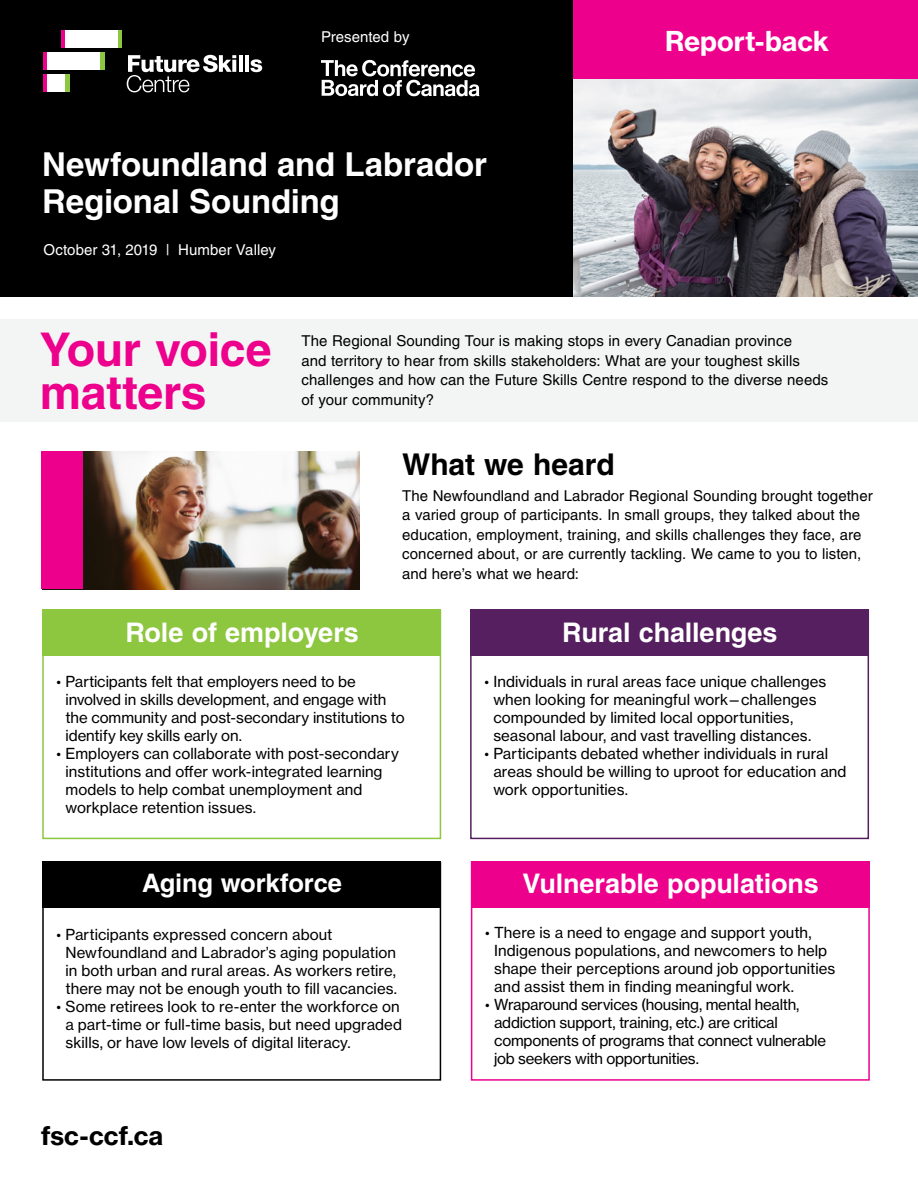
<style>
.page{position:relative;width:918px;height:1188px;background:#fff}
.page>*{position:absolute;margin:0;border:0;box-sizing:border-box;transform-origin:0 0}
.t1{font:700 46.5px/43.5px "Helvetica LT Std";letter-spacing:-.01em;color:#ec008c}
.t2{font:700 33px/37.5px "Helvetica LT Std";letter-spacing:-.005em;color:#fff}
.t3{font:700 30px "Helvetica LT Std";letter-spacing:-.005em;color:#000}
.t4{font:700 27px "Helvetica LT Std";letter-spacing:-.005em;color:#fff}
.t5{font:27px "N Haas Grotesk TX Pro 75 Bd";color:#fff}
.t6{font:700 25.5px "Helvetica LT Std";letter-spacing:-.005em;color:#fff}
.t7{font:25.5px "N Haas Grotesk TX Pro 75 Bd";letter-spacing:-.005em;color:#000}
.t8{font:15px/18px "N Haas Grotesk TX Pro 55 Rg";color:#000}
.t9{font:15px/19.5px "Helvetica LT Std";letter-spacing:.005em;color:#000}
.t10{font:15px "Helvetica LT Std";color:#fff}
.s1{font-size:13.5px}
</style>
<div class="page">
<div style="left:0;top:0;width:918px;height:297px;background:#000"></div>
<svg style="left:321px;top:60px;width:158px;height:36px"></svg>
<hr style="left:61px;top:31px;width:4px;height:17px;background:#ec008c">
<hr style="left:118px;top:31px;width:4px;height:17px;background:#8dc63f">
<div style="left:65px;top:31px;width:53px;height:17px;background:#fff"></div>
<div style="left:43px;top:53px;width:5px;height:17px;background:#ec008c"></div>
<hr style="left:100px;top:53px;width:4px;height:17px;background:#8dc63f">
<div style="left:48px;top:53px;width:52px;height:17px;background:#fff"></div>
<div style="left:43px;top:75px;width:5px;height:17px;background:#ec008c"></div>
<hr style="left:65px;top:75px;width:4px;height:17px;background:#8dc63f">
<div style="left:48px;top:75px;width:17px;height:17px;background:#fff"></div>
<hr style="left:239px;top:55px;width:4px;height:17px;background:#fff">
<hr style="left:245px;top:55px;width:4px;height:17px;background:#fff">
<svg style="left:250px;top:59px;width:12px;height:13px"></svg>
<svg style="left:127px;top:55px;width:109px;height:37px"></svg>
<img style="left:574px;top:78px;width:344px;height:219px">
<div style="left:574px;top:0;width:344px;height:78px;background:#ec008c"></div>
<div style="left:0;top:320px;width:918px;height:102px;background:#f3f4f4"></div>
<img style="left:43px;top:451px;width:317px;height:139px">
<div style="left:41px;top:452px;width:42px;height:138px;background:#ec008c"></div>
<div style="left:42px;top:610px;width:399px;height:229px;border:2px solid #8dc63f"></div>
<div style="left:42px;top:610px;width:399px;height:46px;background:#8dc63f"></div>
<div style="left:470px;top:610px;width:399px;height:229px;border:2px solid #551f60"></div>
<div style="left:470px;top:610px;width:399px;height:46px;background:#551f60"></div>
<div style="left:42px;top:862px;width:399px;height:219px;border:2px solid #000"></div>
<div style="left:42px;top:861px;width:399px;height:47px;background:#000"></div>
<div style="left:471px;top:861px;width:399px;height:220px;border:2px solid #ec008c"></div>
<div style="left:472px;top:861px;width:398px;height:47px;background:#ec008c"></div>
<p class="t10" style="left:321px;top:28px;width:90px">Presented by</p>
<h2 class="t2" style="left:42px;top:145px;width:446px">Newfoundland and Labrador<br>Regional Sounding</h2>
<p class="t10" style="left:44px;top:241px;width:234px">October 31, 2019 | Humber Valley</p>
<h3 class="t5" style="left:665px;top:24px;width:165px">Report-back</h3>
<h1 class="t1" style="left:40px;top:327px;width:233px">Your voice matters</h1>
<p class="t9" style="left:302px;top:331px;width:528px">The Regional Sounding Tour is making stops in every Canadian province<br>and territory to hear from skills stakeholders: What are your toughest skills challenges and how can the Future Skills Centre respond to the diverse needs of your community?</p>
<h3 class="t3" style="left:402px;top:446px;width:214px">What we heard</h3>
<p class="t9" style="left:402px;top:486px;width:472px">The Newfoundland and Labrador Regional Sounding brought together a varied group of participants. In small groups, they talked about the education, employment, training, and skills challenges they face, are concerned about, or are currently tackling. We came to you to listen, and here’s what we heard:</p>
<h3 class="t4" style="left:125px;top:616px;width:235px">Role of employers</h3>
<p class="t8" style="left:65px;top:672px;width:341px;text-indent:-9px"><span class="s1">•</span> Participants felt that employers need to be involved in skills development, and engage with the community and post-secondary institutions to identify key skills early on.</p>
<p class="t8" style="left:65px;top:744px;width:335px;text-indent:-9px"><span class="s1">•</span> Employers can collaborate with post-secondary institutions and offer work-integrated learning models to help combat unemployment and workplace retention issues.</p>
<h3 class="t6" style="left:142px;top:868px;width:202px">Aging workforce</h3>
<p class="t8" style="left:65px;top:925px;width:333px;text-indent:-9px"><span class="s1">•</span> Participants expressed concern about Newfoundland and Labrador’s aging population in both urban and rural areas. As workers retire, there may not be enough youth to fill vacancies.</p>
<p class="t8" style="left:65px;top:997px;width:338px;text-indent:-9px"><span class="s1">•</span> Some retirees look to re-enter the workforce on a part-time or full-time basis, but need upgraded skills, or have low levels of digital literacy.</p>
<h3 class="t7" style="left:41px;top:1120px;width:124px">fsc-ccf.ca</h3>
<h3 class="t4" style="left:562px;top:616px;width:217px">Rural challenges</h3>
<p class="t8" style="left:493px;top:672px;width:335px;text-indent:-9px"><span class="s1">•</span> Individuals in rural areas face unique challenges when looking for meaningful work—challenges compounded by limited local opportunities, seasonal labour, and vast travelling distances.</p>
<p class="t8" style="left:493px;top:744px;width:355px;text-indent:-9px"><span class="s1">•</span> Participants debated whether individuals in rural areas should be willing to uproot for education and work opportunities.</p>
<h3 class="t4" style="left:523px;top:867px;width:298px">Vulnerable populations</h3>
<p class="t8" style="left:494px;top:924px;width:343px;text-indent:-9px"><span class="s1">•</span> There is a need to engage and support youth, Indigenous populations, and newcomers to help shape their perceptions around job opportunities and assist them in finding meaningful work.</p>
<p class="t8" style="left:494px;top:996px;width:333px;text-indent:-9px"><span class="s1">•</span> Wraparound services (housing, mental health, addiction support, training, etc.) are critical components of programs that connect vulnerable job seekers with opportunities.</p>
</div>
